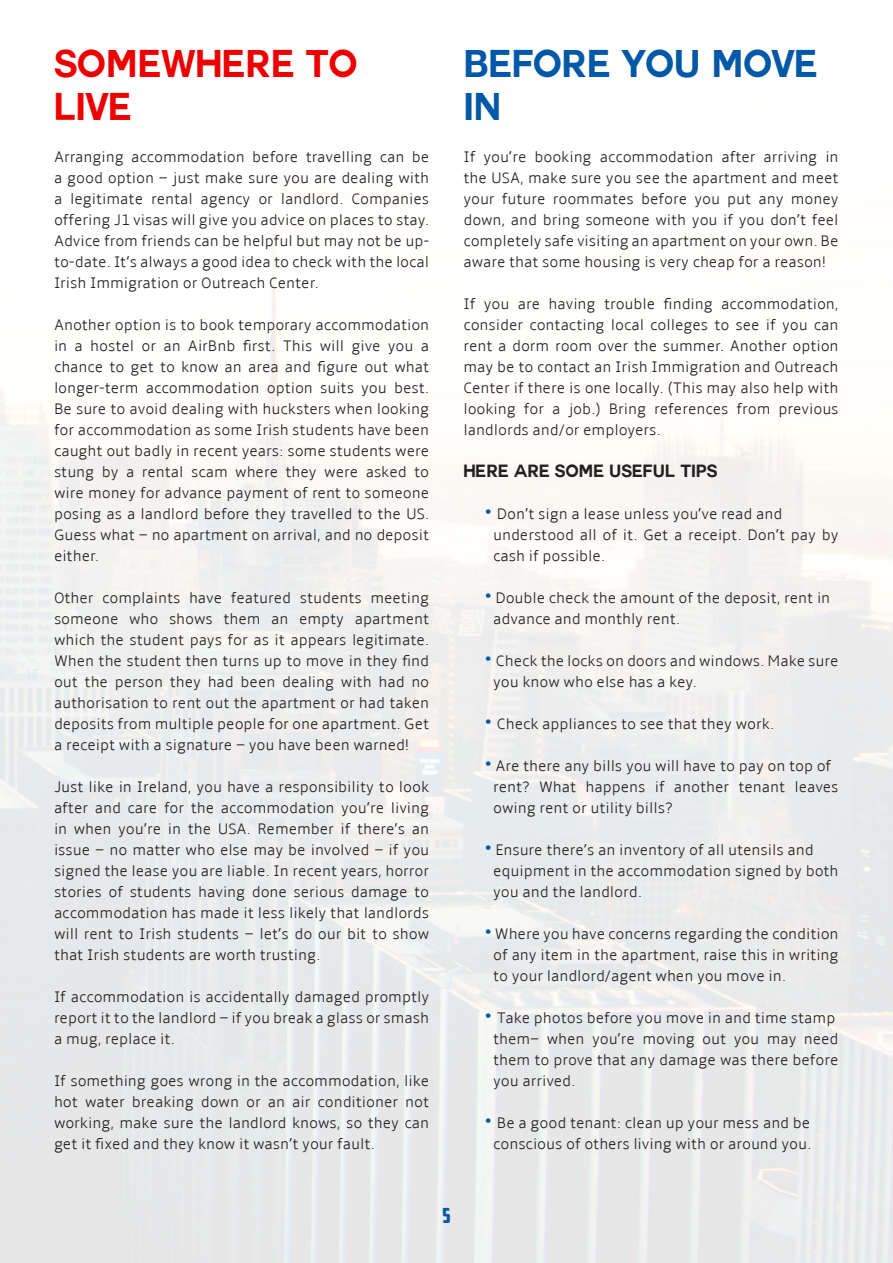
<style>
.page{position:relative;width:893px;height:1263px;background:#fff}
.page>*{position:absolute;margin:0;border:0;box-sizing:border-box;transform-origin:0 0}
.t1{font:700 37.8px/43.2px "Couture";color:#ed0000;scale:.95 1}
.t2{font:700 37.8px/43.2px "Couture";color:#0157a8;scale:.95 1}
.t3{font:21px "American Captain";color:#0157a8}
.t4{font:700 17.4px "Couture";color:#231f20;scale:.95 1}
.t5{font:300 15.75px/21px "Amble";color:#231f20;text-align:justify;scale:.95 1}
.s1{font-size:22.05px;color:#0157a8}
</style>
<div class="page">
<h1 class="t1" style="left:54px;top:41px;width:321px">SOMEWHERE TO<br>LIVE</h1>
<p class="t5" style="left:54px;top:146px;width:396px">Arranging accommodation before travelling can be a good option – just make sure you are dealing with a legitimate rental agency or landlord. Companies offering J1 visas will give you advice on places to stay.<br>Advice from friends can be helpful but may not be up&shy;to-date. It’s always a good idea to check with the local Irish Immigration or Outreach Center.</p>
<p class="t5" style="left:54px;top:314px;width:396px">Another option is to book temporary accommodation in a hostel or an AirBnb first. This will give you a chance to get to know an area and figure out what longer-term accommodation option suits you best.<br>Be sure to avoid dealing with hucksters when looking for accommodation as some Irish students have been caught out badly in recent years: some students were stung by a rental scam where they were asked to wire money for advance payment of rent to someone posing as a landlord before they travelled to the US.<br>Guess what – no apartment on arrival, and no deposit either.</p>
<p class="t5" style="left:54px;top:587px;width:396px">Other complaints have featured students meeting someone who shows them an empty apartment which the student pays for as it appears legitimate.<br>When the student then turns up to move in they find out the person they had been dealing with had no authorisation to rent out the apartment or had taken deposits from multiple people for one apartment. Get a receipt with a signature – you have been warned!</p>
<p class="t5" style="left:54px;top:776px;width:396px">Just like in Ireland, you have a responsibility to look after and care for the accommodation you’re living in when you’re in the USA. Remember if there’s an issue – no matter who else may be involved – if you signed the lease you are liable. In recent years, horror stories of students having done serious damage to accommodation has made it less likely that landlords will rent to Irish students – let’s do our bit to show that Irish students are worth trusting.</p>
<p class="t5" style="left:54px;top:986px;width:396px">If accommodation is accidentally damaged promptly report it to the landlord – if you break a glass or smash a mug, replace it.</p>
<p class="t5" style="left:54px;top:1070px;width:396px">If something goes wrong in the accommodation, like hot water breaking down or an air conditioner not working, make sure the landlord knows, so they can get it fixed and they know it wasn’t your fault.</p>
<h1 class="t2" style="left:463px;top:41px;width:375px">BEFORE YOU MOVE<br>IN</h1>
<p class="t5" style="left:463px;top:146px;width:396px">If you’re booking accommodation after arriving in the USA, make sure you see the apartment and meet your future roommates before you put any money down, and bring someone with you if you don’t feel completely safe visiting an apartment on your own. Be aware that some housing is very cheap for a reason!</p>
<p class="t5" style="left:463px;top:293px;width:396px">If you are having trouble finding accommodation, consider contacting local colleges to see if you can rent a dorm room over the summer. Another option may be to contact an Irish Immigration and Outreach Center if there is one locally. (This may also help with looking for a job.) Bring references from previous landlords and/or employers.</p>
<p class="t4" style="left:463px;top:463px;width:269px">HERE ARE SOME USEFUL TIPS</p>
<p class="t5" style="left:493px;top:503px;width:365px;text-align:left;text-indent:-8px"><span class="s1">•</span> Don’t sign a lease unless you’ve read and understood all of it. Get a receipt. Don’t pay by cash if possible.</p>
<p class="t5" style="left:493px;top:587px;width:356px;text-indent:-8px"><span class="s1">•</span> Double check the amount of the deposit, rent in advance and monthly rent.</p>
<p class="t5" style="left:493px;top:650px;width:365px;text-indent:-9px"><span class="s1">•</span> Check the locks on doors and windows. Make sure you know who else has a key.</p>
<p class="t5" style="left:485px;top:713px;width:306px"><span class="s1">•</span> Check appliances to see that they work.</p>
<p class="t5" style="left:493px;top:755px;width:365px;text-align:left;text-indent:-8px"><span class="s1">•</span> Are there any bills you will have to pay on top of rent? What happens if another tenant leaves owing rent or utility bills?</p>
<p class="t5" style="left:493px;top:839px;width:365px;text-align:left;text-indent:-8px"><span class="s1">•</span> Ensure there’s an inventory of all utensils and equipment in the accommodation signed by both you and the landlord.</p>
<p class="t5" style="left:493px;top:923px;width:365px;text-indent:-8px"><span class="s1">•</span> Where you have concerns regarding the condition of any item in the apartment, raise this in writing to your landlord/agent when you move in.</p>
<p class="t5" style="left:493px;top:1007px;width:365px;text-align:left;text-indent:-8px"><span class="s1">•</span> Take photos before you move in and time stamp them– when you’re moving out you may need them to prove that any damage was there before you arrived.</p>
<p class="t5" style="left:485px;top:1112px;width:345px;text-align:center"><span class="s1">•</span> Be a good tenant: clean up your mess and be conscious of others living with or around you.</p>
<h2 class="t3" style="left:442px;top:1203px;width:10px">5</h2>
</div>
